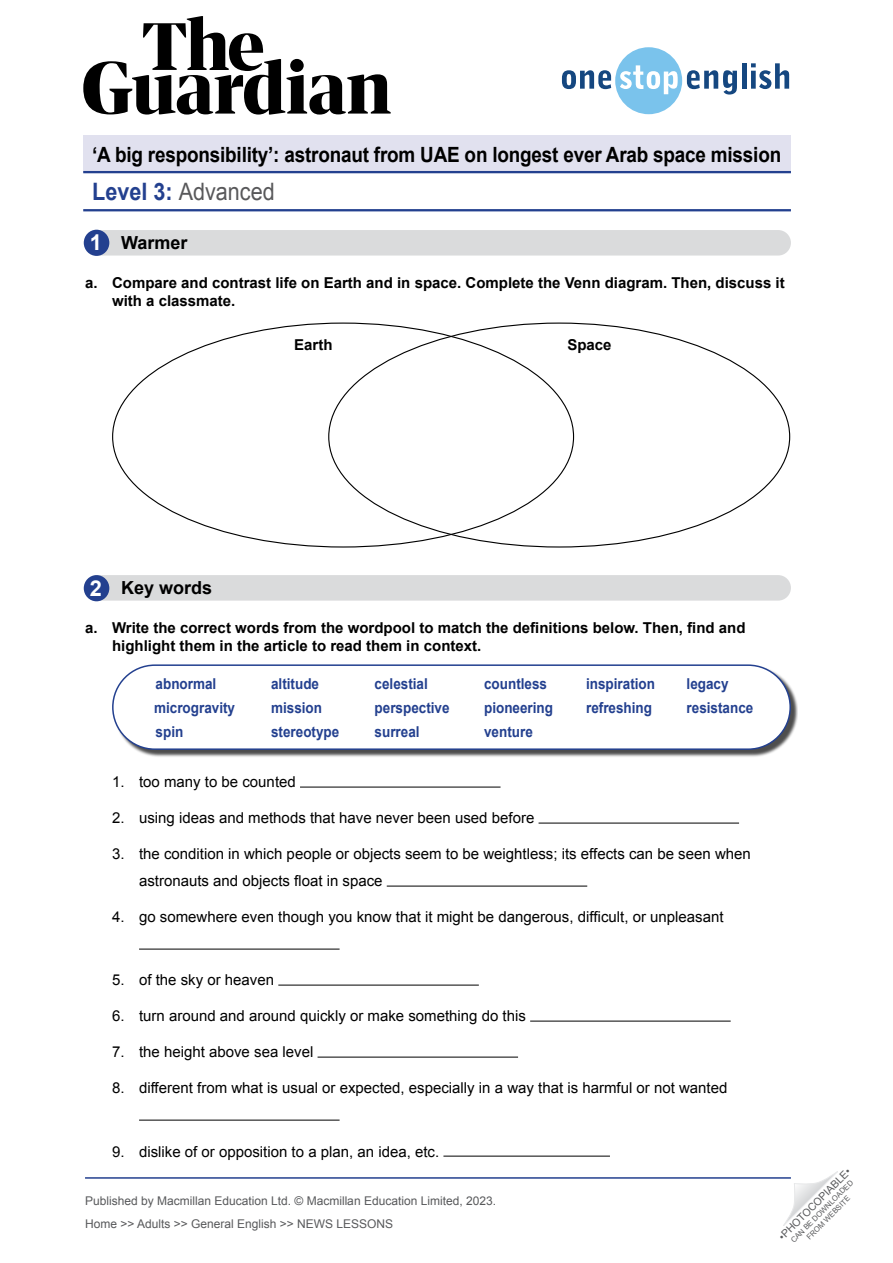
<style>
.page{position:relative;width:893px;height:1263px;background:#fff}
.page>*{position:absolute;margin:0;border:0;box-sizing:border-box;transform-origin:0 0}
.t1{font:24px "Arial";color:#58585a;scale:.9 1}
.WS__Exercise_title{font:700 21.9px "Arial";color:#fff}
.t2{font:700 21px "Arial";letter-spacing:-.01em;color:#000;scale:.9 1}
.WS__Exercise_title-2{font:700 18px "Arial";color:#000}
.t3{font:15px/27px "Arial";color:#000}
.WS__Body_-_rubric_al{font:700 15px/18px "Arial";color:#000}
.TN__Body_text{font:700 15px "Arial";color:#23408f;scale:.9 1}
.t4{font:12px/23px "Arial";color:#58595b}
.t5{font:10.5px "Arial";color:#58595b}
.t6{font:7.5px/9px "Arial";color:#58595b;text-align:center}
.s1{font-weight:700;color:#23408f}
</style>
<div class="page">
<svg style="left:783px;top:1171px;width:55px;height:55px"></svg>
<svg style="left:83px;top:16px;width:308px;height:99px"></svg>
<svg style="left:562px;top:47px;width:175px;height:67px"></svg>
<hr style="left:742px;top:63px;width:4px;height:26px;background:#154780">
<svg style="left:751px;top:63px;width:38px;height:26px"></svg>
<hr style="left:85px;top:1177px;width:706px;height:2px;background:#23408f">
<div style="left:83px;top:136px;width:708px;height:37px;background:#e1e1ef"></div>
<hr style="left:83px;top:171px;width:708px;height:2px;background:#23408f">
<hr style="left:83px;top:209px;width:708px;height:2px;background:#23408f">
<div style="left:85px;top:230px;width:706px;height:26px;background:#dadbdc;border-radius:13px"></div>
<div style="left:84px;top:230px;width:25px;height:26px;background:#23408f;border-radius:50%"></div>
<div style="left:85px;top:575px;width:706px;height:26px;background:#dadbdc;border-radius:13px"></div>
<div style="left:84px;top:575px;width:25px;height:26px;background:#23408f;border-radius:50%"></div>
<div style="left:114px;top:666px;width:684px;height:91px;background:#000;opacity:.7"></div>
<div style="left:113px;top:665px;width:677px;height:84px;background:#fff;border-radius:42px"></div>
<div style="left:112px;top:664px;width:679px;height:86px;border:2px solid #23408f;border-radius:42px"></div>
<hr style="left:300px;top:787px;width:201px;height:1px;background:#000">
<hr style="left:539px;top:823px;width:200px;height:1px;background:#000">
<hr style="left:387px;top:886px;width:200px;height:1px;background:#000">
<hr style="left:139px;top:949px;width:201px;height:1px;background:#000">
<hr style="left:278px;top:985px;width:201px;height:1px;background:#000">
<hr style="left:530px;top:1021px;width:201px;height:1px;background:#000">
<hr style="left:318px;top:1057px;width:200px;height:1px;background:#000">
<hr style="left:139px;top:1120px;width:201px;height:1px;background:#000">
<hr style="left:443px;top:1156px;width:167px;height:1px;background:#000">
<h3 class="t2" style="left:92px;top:141px;width:767px">‘A big responsibility’: astronaut from UAE on longest ever Arab space mission</h3>
<h1 class="t1" style="left:92px;top:176px;width:204px"><span class="s1">Level 3:</span> Advanced</h1>
<p class="WS__Exercise_title" style="left:90px;top:228px;width:14px">1</p>
<p class="WS__Exercise_title-2" style="left:121px;top:231px;width:68px">Warmer</p>
<p class="WS__Body_-_rubric_al" style="left:112px;top:274px;width:674px;text-indent:-27px">a. Compare and contrast life on Earth and in space. Complete the Venn diagram. Then, discuss it with a classmate.</p>
<p class="WS__Body_-_rubric_al" style="left:294px;top:336px;width:40px">Earth</p>
<p class="WS__Body_-_rubric_al" style="left:567px;top:336px;width:46px">Space</p>
<p class="WS__Exercise_title" style="left:90px;top:573px;width:14px">2</p>
<p class="WS__Exercise_title-2" style="left:121px;top:576px;width:93px">Key words</p>
<p class="WS__Body_-_rubric_al" style="left:112px;top:619px;width:635px;text-indent:-27px">a. Write the correct words from the wordpool to match the definitions below. Then, find and highlight them in the article to read them in context.</p>
<p class="TN__Body_text" style="left:156px;top:673px;width:69px">abnormal</p>
<p class="TN__Body_text" style="left:271px;top:673px;width:55px">altitude</p>
<p class="TN__Body_text" style="left:375px;top:673px;width:61px">celestial</p>
<p class="TN__Body_text" style="left:484px;top:673px;width:72px">countless</p>
<p class="TN__Body_text" style="left:586px;top:673px;width:78px">inspiration</p>
<p class="TN__Body_text" style="left:687px;top:673px;width:48px">legacy</p>
<p class="TN__Body_text" style="left:154px;top:697px;width:92px">microgravity</p>
<p class="TN__Body_text" style="left:271px;top:697px;width:58px">mission</p>
<p class="TN__Body_text" style="left:375px;top:697px;width:85px">perspective</p>
<p class="TN__Body_text" style="left:484px;top:697px;width:78px">pioneering</p>
<p class="TN__Body_text" style="left:586px;top:697px;width:75px">refreshing</p>
<p class="TN__Body_text" style="left:687px;top:697px;width:76px">resistance</p>
<p class="TN__Body_text" style="left:156px;top:721px;width:32px">spin</p>
<p class="TN__Body_text" style="left:271px;top:721px;width:77px">stereotype</p>
<p class="TN__Body_text" style="left:375px;top:721px;width:52px">surreal</p>
<p class="TN__Body_text" style="left:484px;top:721px;width:56px">venture</p>
<p class="t3" style="left:112px;top:769px;width:185px">1. too many to be counted</p>
<p class="t3" style="left:112px;top:805px;width:424px">2. using ideas and methods that have never been used before</p>
<p class="t3" style="left:139px;top:841px;width:613px;text-indent:-27px">3. the condition in which people or objects seem to be weightless; its effects can be seen when astronauts and objects float in space</p>
<p class="t3" style="left:112px;top:904px;width:613px">4. go somewhere even though you know that it might be dangerous, difficult, or unpleasant</p>
<p class="t3" style="left:112px;top:967px;width:164px">5. of the sky or heaven</p>
<p class="t3" style="left:112px;top:1003px;width:415px">6. turn around and around quickly or make something do this</p>
<p class="t3" style="left:112px;top:1039px;width:203px">7. the height above sea level</p>
<p class="t3" style="left:112px;top:1075px;width:617px">8. different from what is usual or expected, especially in a way that is harmful or not wanted</p>
<p class="t3" style="left:112px;top:1138px;width:329px">9. dislike of or opposition to a plan, an idea, etc.</p>
<p class="t4" style="left:85px;top:1189px;width:413px">Published by Macmillan Education Ltd. © Macmillan Education Limited, 2023.<br>Home &gt;&gt; Adults &gt;&gt; General English &gt;&gt; NEWS LESSONS</p>
<p class="t5" style="left:776px;top:1233px;width:99px;rotate:-45deg">•PHOTOCOPIABLE•</p>
<p class="t6" style="left:789px;top:1238px;width:86px;rotate:-45deg">CAN BE DOWNLOADED<br>FROM WEBSITE</p>
</div>
